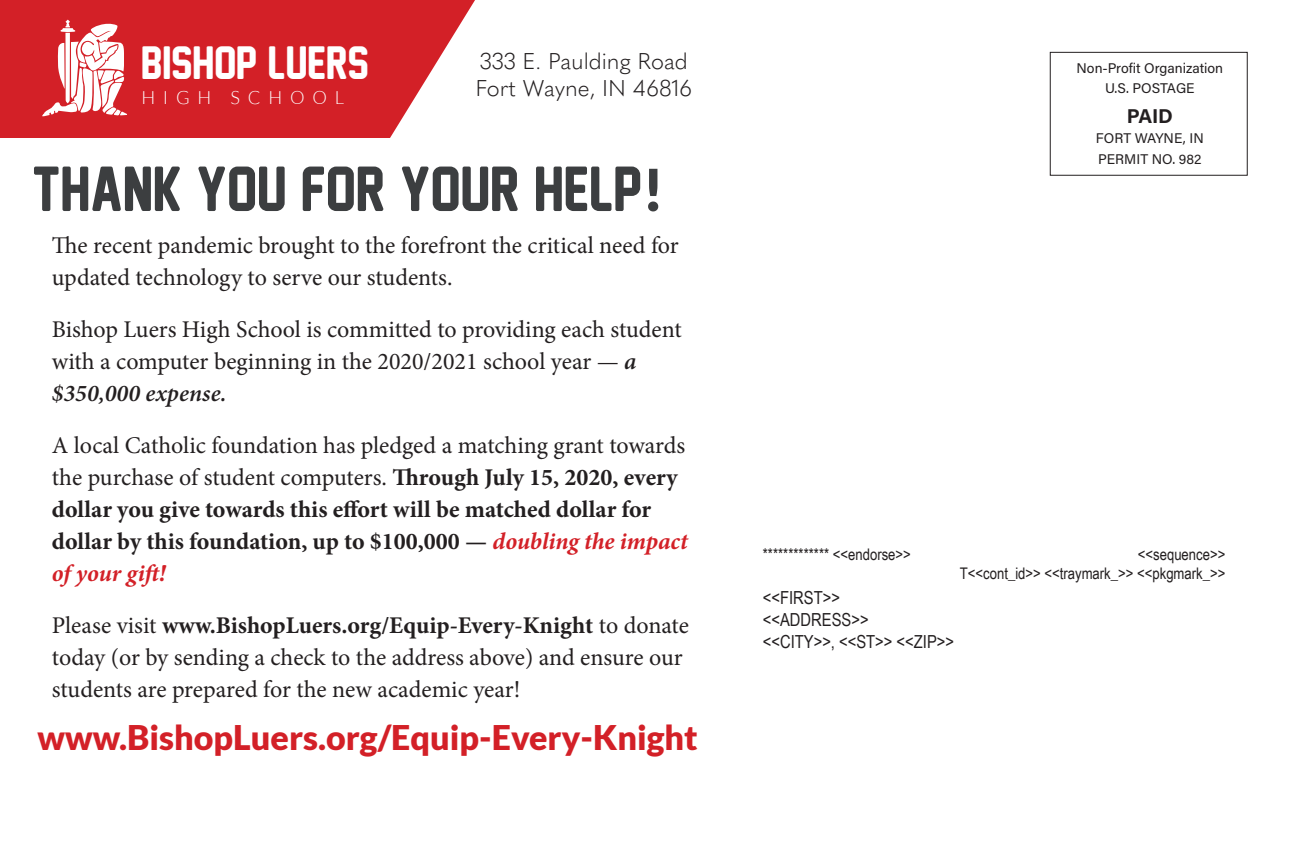
<style>
.page{position:relative;width:1296px;height:864px;background:#fff}
.page>*{position:absolute;margin:0;border:0;box-sizing:border-box;transform-origin:0 0}
.t1{font:58px "New Athletic M54";color:#3c3e40}
.t2{font:42.6px "New Athletic M54";color:#fff}
.t3{font:900 34px "Lato";color:#d32027}
.t4{font:24px/32px "Minion Pro";color:#231f20}
.t5{font:700 24px/32px "Minion Pro";color:#231f20}
.t6{font:300 22.6px/27px "Quasimoda";color:#231f20}
.t7{font:700 20px "Acumin Pro";color:#231f20}
.t8{font:300 18.2px "Lato";letter-spacing:.425em;color:#fff}
.t9{font:18px/22px "Arial Narrow";color:#231f20}
.t10{font:16px/19.2px "Arial Narrow";color:#231f20;text-align:right}
.t11{font:14px/20.4px "Acumin Pro";color:#231f20;text-align:center}
.s1{font-family:"Lato";font-weight:900}
.s2{font-weight:600;font-style:italic}
.s3{font-weight:400}
.s4{font-style:italic;color:#d32027}
.s5{font-weight:700}
</style>
<div class="page">
<svg style="left:0;top:0;width:475px;height:138px;background:#d7363c"></svg>
<svg style="left:42px;top:20px;width:85px;height:96px"></svg>
<div style="left:1050px;top:52px;width:198px;height:124px;border:1px solid #231f20"></div>
<h2 class="t2" style="left:141px;top:39px;width:229px">BISHOP LUERS</h2>
<p class="t8" style="left:141px;top:88px;width:204px">HIGH SCHOOL</p>
<p class="t6" style="left:475px;top:46px;width:219px">333 E. Paulding Road<br>Fort Wayne, IN 46816</p>
<h1 class="t1" style="left:32px;top:157px;width:634px">THANK YOU FOR YOUR HELP<span class="s1">!</span></h1>
<p class="t4" style="left:52px;top:229px;width:628px">The recent pandemic brought to the forefront the critical need for updated technology to serve our students.</p>
<p class="t4" style="left:52px;top:313px;width:631px">Bishop Luers High School is committed to providing each student with a computer beginning in the 2020/2021 school year — <span class="s2">a $350,000 expense.</span></p>
<p class="t5" style="left:52px;top:429px;width:638px"><span class="s3">A local Catholic foundation has pledged a matching grant towards the purchase of student computers.</span> Through July 15, 2020, every dollar you give towards this effort will be matched dollar for dollar by this foundation, up to $100,000 — <span class="s4">doubling the impact of your gift!</span></p>
<p class="t4" style="left:52px;top:609px;width:639px">Please visit <span class="s5">www.BishopLuers.org/Equip-Every-Knight</span> to donate today (or by sending a check to the address above) and ensure our students are prepared for the new academic year!</p>
<h3 class="t3" style="left:38px;top:718px;width:662px">www.BishopLuers.org/Equip-Every-Knight</h3>
<p class="t11" style="left:1077px;top:57px;width:148px">Non-Profit Organization<br>U.S. POSTAGE</p>
<p class="t7" style="left:1127px;top:102px;width:48px">PAID</p>
<p class="t11" style="left:1096px;top:128px;width:109px;text-align:left">FORT WAYNE, IN<br>PERMIT NO. 982</p>
<p class="t10" style="left:763px;top:544px;width:150px">************* &lt;&lt;endorse&gt;&gt;</p>
<p class="t10" style="left:960px;top:544px;width:267px">&lt;&lt;sequence&gt;&gt;<br>T&lt;&lt;cont_id&gt;&gt; &lt;&lt;traymark_&gt;&gt; &lt;&lt;pkgmark_&gt;&gt;</p>
<p class="t9" style="left:763px;top:586px;width:193px">&lt;&lt;FIRST&gt;&gt;<br>&lt;&lt;ADDRESS&gt;&gt;<br>&lt;&lt;CITY&gt;&gt;, &lt;&lt;ST&gt;&gt; &lt;&lt;ZIP&gt;&gt;</p>
</div>
